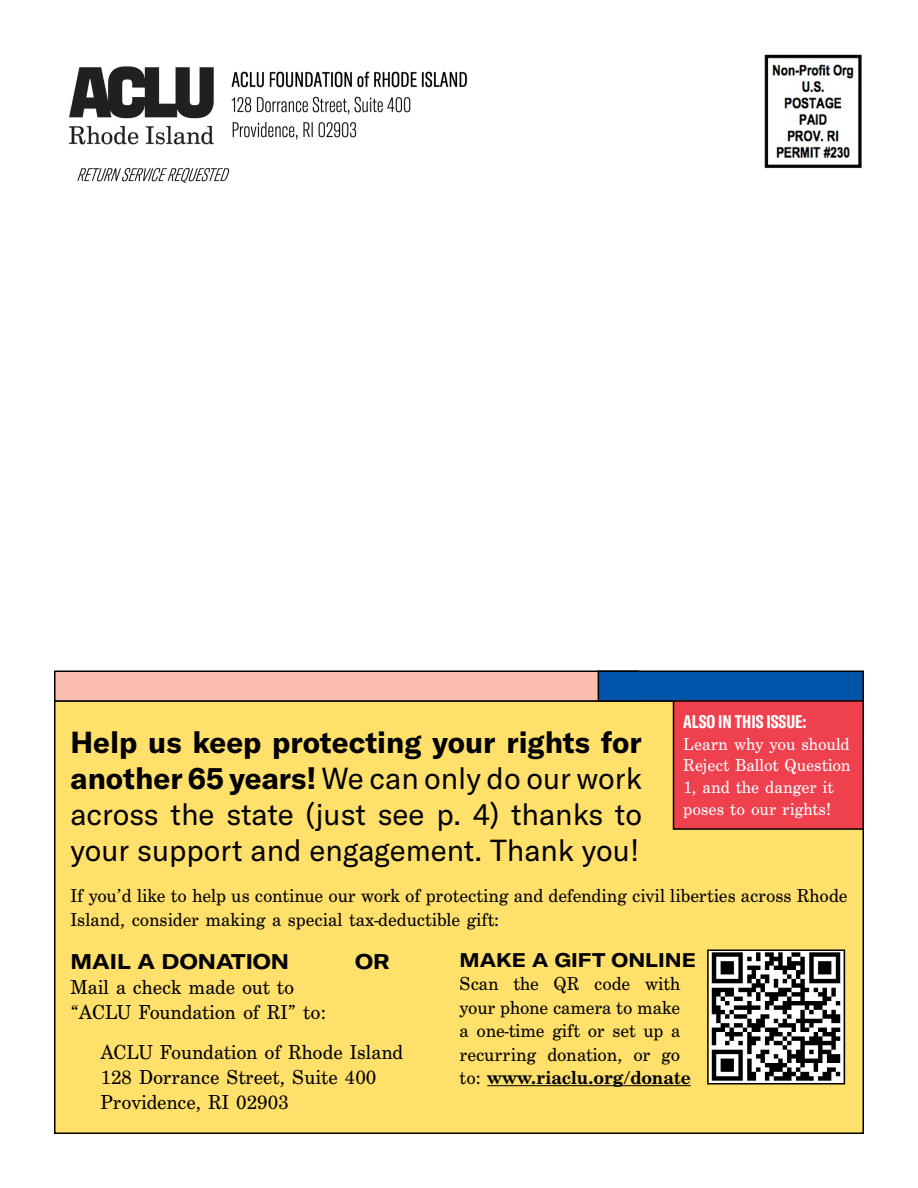
<style>
.page{position:relative;width:918px;height:1188px;background:#fff}
.page>*{position:absolute;margin:0;border:0;box-sizing:border-box;transform-origin:0 0}
.t1{font:30px/36px "GT America";color:#000;text-align:justify}
.t2{font:21px/25.2px "Century Schoolbook FS";color:#000}
.t3{font:700 expanded 21px "GT America";color:#000}
.t4{font:19.5px/23.4px "Century Schoolbook FS";color:#000}
.t5{font:700 expanded 19.5px "GT America";color:#000}
.t6{font:18px/21.6px "Century Schoolbook FS";color:#fff}
.t7{font:700 extra-condensed 18px "GT America";color:#fff}
.s1{font-weight:700}
</style>
<div class="page">
<div style="left:55px;top:701px;width:808px;height:432px;background:#ffe06a"></div>
<hr style="left:487px;top:1085px;width:204px;height:1px;background:#000">
<div style="left:55px;top:671px;width:583px;height:30px;background:#fabeaf"></div>
<div style="left:54px;top:670px;width:585px;height:32px;border:2px solid #000"></div>
<div style="left:598px;top:671px;width:265px;height:30px;background:#05a"></div>
<div style="left:598px;top:670px;width:266px;height:32px;border:2px solid #000"></div>
<img style="left:710px;top:953px;width:132px;height:128px">
<div style="left:707px;top:950px;width:138px;height:134px;border:2px solid #000"></div>
<img style="left:764px;top:54px;width:98px;height:115px">
<img style="left:69px;top:66px;width:399px;height:117px">
<div style="left:674px;top:701px;width:189px;height:128px;background:#ef404e"></div>
<div style="left:673px;top:700px;width:191px;height:130px;border:2px solid #000"></div>
<p class="t7" style="left:683px;top:711px;width:124px">ALSO IN THIS ISSUE:</p>
<p class="t6" style="left:683px;top:733px;width:169px">Learn why you should<br>Reject Ballot Question<br>1, and the danger it poses to our rights!</p>
<h1 class="t1" style="left:70px;top:724px;width:573px"><span class="s1">Help us keep protecting your rights for another 65 years!</span> We can only do our work across the state (just see p. 4) thanks to your support and engagement. Thank you!</h1>
<p class="t4" style="left:70px;top:884px;width:779px">If you’d like to help us continue our work of protecting and defending civil liberties across Rhode<br>Island, consider making a special tax-deductible gift:</p>
<p class="t3" style="left:70px;top:948px;width:220px">MAIL A DONATION</p>
<p class="t3" style="left:355px;top:948px;width:36px">OR</p>
<p class="t2" style="left:70px;top:975px;width:257px">Mail a check made out to “ACLU Foundation of RI” to:</p>
<p class="t2" style="left:101px;top:1040px;width:304px">ACLU Foundation of Rhode Island<br>128 Dorrance Street, Suite 400<br>Providence, RI 02903</p>
<p class="t5" style="left:460px;top:948px;width:238px">MAKE A GIFT ONLINE</p>
<p class="t4" style="left:460px;top:973px;width:233px">Scan the QR code with your phone camera to make a one-time gift or set up a recurring donation, or go to: <span class="s1">www.riaclu.org/donate</span></p>
</div>
